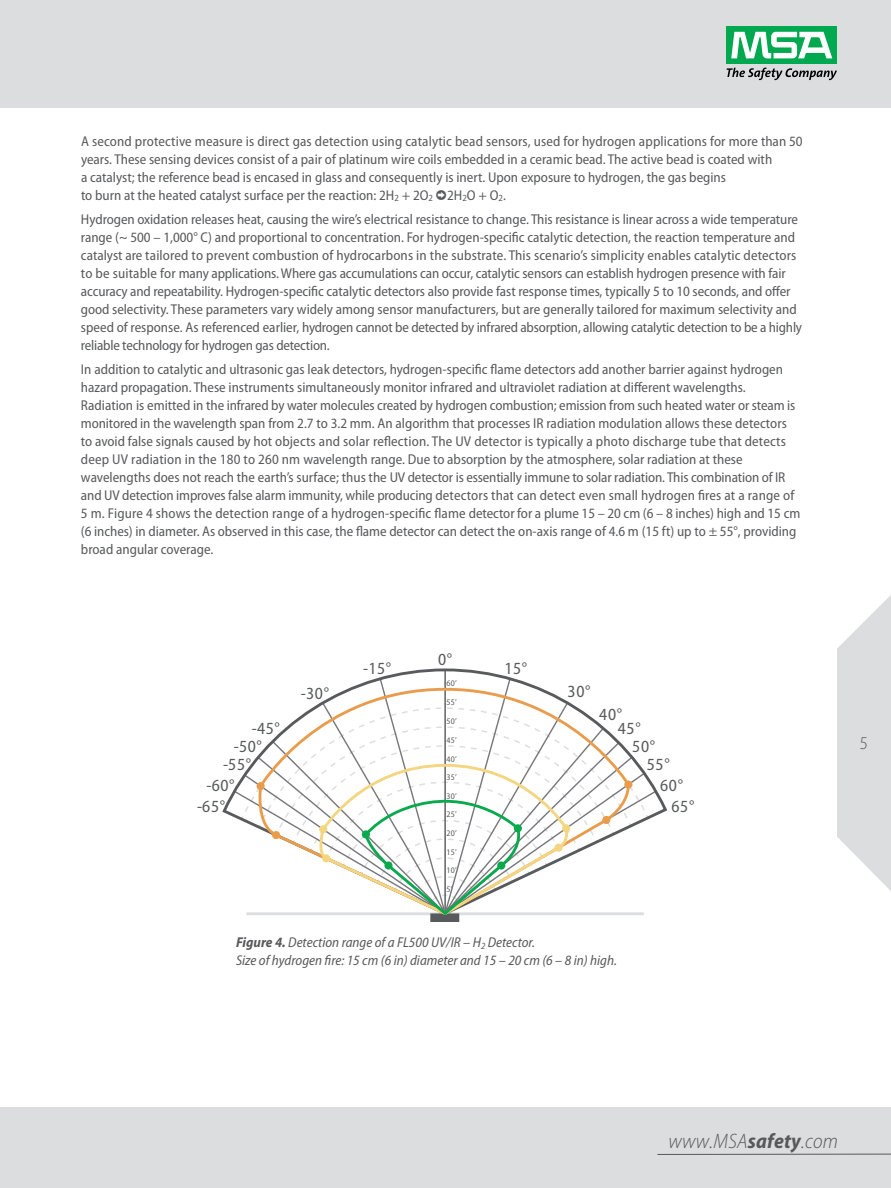
<style>
.page{position:relative;width:891px;height:1188px;background:#fff}
.page>*{position:absolute;margin:0;border:0;box-sizing:border-box;transform-origin:0 0}
.t1{font:italic 300 semi-condensed 21px "Myriad Pro";letter-spacing:.01em;color:#58595b}
.t2{font:300 semi-condensed 18px "Myriad Pro";color:#58595b}
.t3{font:semi-condensed 17.1px "Myriad Pro";letter-spacing:.04em;color:#585a5b}
.t4{font:semi-condensed 14.25px/18px "Myriad Pro";color:#58595b}
.t5{font:italic semi-condensed 14.25px/18px "Myriad Pro";color:#58595b}
.t6{font:semi-condensed 8.55px "Myriad Pro";letter-spacing:.04em;color:#585a5b}
.s1{font-weight:700}
</style>
<div class="page">
<div style="left:1px;top:1107px;width:890px;height:81px;background:#dcddde"></div>
<div style="left:0;top:0;width:891px;height:108px;background:#dcddde"></div>
<div style="left:727px;top:26px;width:110px;height:38px;background:#00a94f"></div>
<svg style="left:731px;top:32px;width:101px;height:26px"></svg>
<svg style="left:727px;top:68px;width:110px;height:12px"></svg>
<hr style="left:657px;top:1154px;width:234px;height:1px;background:#58595b">
<svg style="left:837px;top:595px;width:54px;height:296px"></svg>
<hr style="left:0;top:1107px;width:1px;height:81px;background:#dcddde">
<svg style="left:222px;top:668px;width:446px;height:247px"></svg>
<svg style="left:255px;top:686px;width:376px;height:40px"></svg>
<svg style="left:240px;top:726px;width:393px;height:195px"></svg>
<p class="t4" style="left:81px;top:132px;width:723px">A second protective measure is direct gas detection using catalytic bead sensors, used for hydrogen applications for more than 50 years. These sensing devices consist of a pair of platinum wire coils embedded in a ceramic bead. The active bead is coated with<br>a catalyst; the reference bead is encased in glass and consequently is inert. Upon exposure to hydrogen, the gas begins<br>to burn at the heated catalyst surface per the reaction: 2H<sub>2</sub> + 2O<sub>2</sub> 2H<sub>2</sub>O + O<sub>2</sub>.</p>
<p class="t4" style="left:81px;top:210px;width:723px">Hydrogen oxidation releases heat, causing the wire’s electrical resistance to change. This resistance is linear across a wide temperature range (~ 500 – 1,000° C) and proportional to concentration. For hydrogen-specific catalytic detection, the reaction temperature and catalyst are tailored to prevent combustion of hydrocarbons in the substrate. This scenario’s simplicity enables catalytic detectors to be suitable for many applications. Where gas accumulations can occur, catalytic sensors can establish hydrogen presence with fair accuracy and repeatability. Hydrogen-specific catalytic detectors also provide fast response times, typically 5 to 10 seconds, and offer good selectivity. These parameters vary widely among sensor manufacturers, but are generally tailored for maximum selectivity and speed of response. As referenced earlier, hydrogen cannot be detected by infrared absorption, allowing catalytic detection to be a highly reliable technology for hydrogen gas detection.</p>
<p class="t4" style="left:81px;top:360px;width:721px">In addition to catalytic and ultrasonic gas leak detectors, hydrogen-specific flame detectors add another barrier against hydrogen hazard propagation. These instruments simultaneously monitor infrared and ultraviolet radiation at different wavelengths.<br>Radiation is emitted in the infrared by water molecules created by hydrogen combustion; emission from such heated water or steam is monitored in the wavelength span from 2.7 to 3.2 mm. An algorithm that processes IR radiation modulation allows these detectors to avoid false signals caused by hot objects and solar reflection. The UV detector is typically a photo discharge tube that detects deep UV radiation in the 180 to 260 nm wavelength range. Due to absorption by the atmosphere, solar radiation at these wavelengths does not reach the earth’s surface; thus the UV detector is essentially immune to solar radiation. This combination of IR and UV detection improves false alarm immunity, while producing detectors that can detect even small hydrogen fires at a range of 5 m. Figure 4 shows the detection range of a hydrogen-specific flame detector for a plume 15 – 20 cm (6 – 8 inches) high and 15 cm (6 inches) in diameter. As observed in this case, the flame detector can detect the on-axis range of 4.6 m (15 ft) up to ± 55°, providing broad angular coverage.</p>
<p class="t3" style="left:252px;top:718px;width:30px">-45°</p>
<p class="t3" style="left:301px;top:682px;width:30px">-30°</p>
<p class="t3" style="left:363px;top:658px;width:30px">-15°</p>
<p class="t3" style="left:438px;top:649px;width:15px">0°</p>
<p class="t6" style="left:447px;top:678px;width:12px">60’</p>
<p class="t6" style="left:447px;top:697px;width:12px">55’</p>
<p class="t6" style="left:447px;top:716px;width:12px">50’</p>
<p class="t3" style="left:504px;top:658px;width:24px">15°</p>
<p class="t3" style="left:568px;top:681px;width:24px">30°</p>
<p class="t3" style="left:599px;top:704px;width:24px">40°</p>
<p class="t3" style="left:618px;top:718px;width:24px">45°</p>
<p class="t6" style="left:447px;top:735px;width:12px">45’</p>
<p class="t3" style="left:234px;top:736px;width:30px">-50°</p>
<p class="t3" style="left:632px;top:736px;width:24px">50°</p>
<p class="t3" style="left:223px;top:754px;width:30px">-55°</p>
<p class="t3" style="left:207px;top:775px;width:30px">-60°</p>
<p class="t3" style="left:197px;top:795px;width:30px">-65°</p>
<p class="t6" style="left:447px;top:754px;width:12px">40’</p>
<p class="t6" style="left:447px;top:772px;width:12px">35’</p>
<p class="t6" style="left:447px;top:791px;width:12px">30’</p>
<p class="t6" style="left:447px;top:809px;width:12px">25’</p>
<p class="t6" style="left:447px;top:828px;width:12px">20’</p>
<p class="t6" style="left:447px;top:847px;width:12px">15’</p>
<p class="t6" style="left:447px;top:865px;width:12px">10’</p>
<p class="t6" style="left:447px;top:884px;width:8px">5’</p>
<p class="t5" style="left:236px;top:933px;width:383px"><span class="s1">Figure 4.</span> Detection range of a FL500 UV/IR – H<sub>2</sub> Detector.<br>Size of hydrogen fire: 15 cm (6 in) diameter and 15 – 20 cm (6 – 8 in) high.</p>
<p class="t3" style="left:647px;top:754px;width:24px">55°</p>
<p class="t3" style="left:660px;top:775px;width:24px">60°</p>
<p class="t3" style="left:672px;top:795px;width:24px">65°</p>
<p class="t2" style="left:860px;top:732px;width:10px">5</p>
<h1 class="t1" style="left:669px;top:1129px;width:171px">www.MSA<span class="s1">safety</span>.com</h1>
</div>
